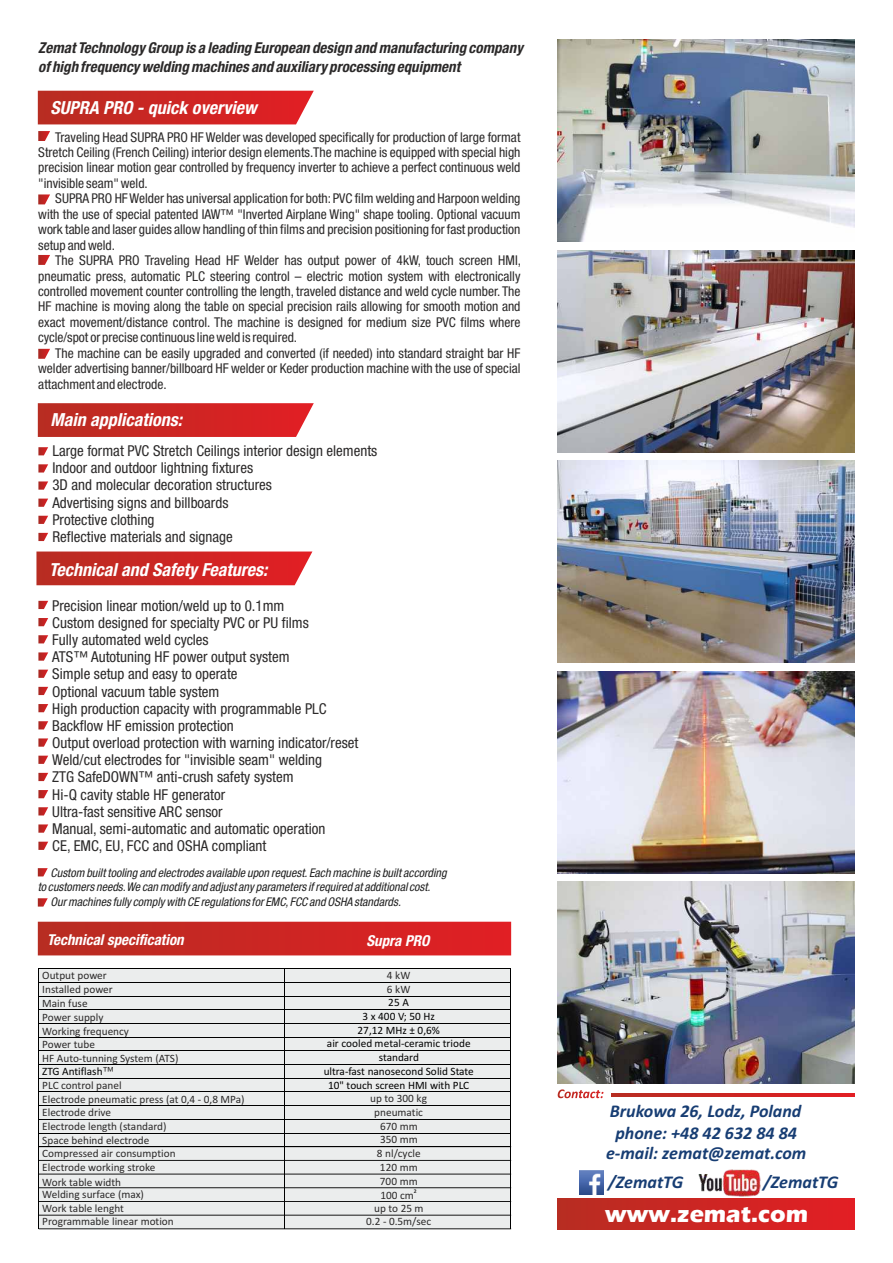
<style>
.page{position:relative;width:893px;height:1263px;background:#fff}
.page>*{position:absolute;margin:0;border:0;box-sizing:border-box;transform-origin:0 0}
.t1{font:700 24px "Eras ITC";color:#fff}
.t2{font:italic 700 18px/19.5px "Calibri";color:#173d73;text-align:center}
.t3{font:italic 700 condensed 18px "Helvetica Neue LT Pro";color:#fff}
.t4{font:condensed 15px/17.1px "Helvetica Neue LT Pro";color:#2b2929}
.t5{font:italic 700 condensed 15px/18.5px "Helvetica Neue LT Pro";color:#2b2929}
.t6{font:italic 700 condensed 15px "Helvetica Neue LT Pro";color:#fff}
.t7{font:condensed 13.5px/15.5px "Helvetica Neue LT Pro";color:#2b2929;text-align:justify}
.t8{font:italic condensed 12px "Helvetica Neue LT Pro";color:#212121}
.t9{font:11.25px/13.8px "Calibri";color:#2b2929}
.t10{font:11.25px/13.6px "Calibri";color:#000;text-align:center}
.t11{font:700 5.7px "Calibri";color:#2b2929}
.s1{color:#000}
.s2{font-family:"Helvetica Neue LT Pro";font-stretch:condensed}
</style>
<div class="page">
<img style="left:557px;top:671px;width:298px;height:202px">
<svg style="left:38px;top:91px;width:276px;height:33px;background:#cd2c29"></svg>
<svg style="left:38px;top:403px;width:276px;height:34px;background:#ce2d2b"></svg>
<svg style="left:38px;top:447px;width:10px;height:8px"></svg>
<svg style="left:38px;top:464px;width:10px;height:8px"></svg>
<svg style="left:38px;top:481px;width:10px;height:9px"></svg>
<svg style="left:36px;top:551px;width:276px;height:34px;background:#ce2f2d"></svg>
<img style="left:698px;top:1169px;width:62px;height:27px">
<svg style="left:611px;top:1093px;width:244px;height:3px"></svg>
<div style="left:557px;top:1199px;width:298px;height:30px;background:linear-gradient(to right,#b72d22,#e21e24)"></div>
<svg style="left:557px;top:1089px;width:47px;height:10px"></svg>
<img style="left:579px;top:1170px;width:24px;height:24px">
<svg style="left:38px;top:868px;width:10px;height:8px"></svg>
<svg style="left:38px;top:898px;width:10px;height:8px"></svg>
<svg style="left:38px;top:601px;width:10px;height:8px"></svg>
<svg style="left:38px;top:618px;width:11px;height:8px"></svg>
<svg style="left:38px;top:635px;width:11px;height:8px"></svg>
<svg style="left:38px;top:652px;width:11px;height:9px"></svg>
<svg style="left:38px;top:670px;width:10px;height:8px"></svg>
<svg style="left:38px;top:687px;width:10px;height:8px"></svg>
<svg style="left:38px;top:704px;width:11px;height:8px"></svg>
<svg style="left:38px;top:721px;width:11px;height:8px"></svg>
<svg style="left:38px;top:738px;width:11px;height:9px"></svg>
<svg style="left:38px;top:756px;width:10px;height:8px"></svg>
<svg style="left:38px;top:773px;width:10px;height:8px"></svg>
<svg style="left:38px;top:349px;width:12px;height:10px"></svg>
<svg style="left:38px;top:255px;width:12px;height:10px"></svg>
<svg style="left:38px;top:131px;width:12px;height:10px"></svg>
<svg style="left:38px;top:922px;width:473px;height:33px;background:#cc2522"></svg>
<div style="left:39px;top:968px;width:471px;height:260px;background:#ebeded"></div>
<hr style="left:38px;top:968px;width:1px;height:260px;background:#000">
<hr style="left:284px;top:969px;width:1px;height:259px;background:#000">
<hr style="left:510px;top:969px;width:1px;height:259px;background:#000">
<hr style="left:39px;top:968px;width:472px;height:1px;background:#000">
<hr style="left:39px;top:982px;width:472px;height:1px;background:#000">
<hr style="left:39px;top:995px;width:472px;height:1px;background:#000">
<hr style="left:39px;top:1009px;width:472px;height:1px;background:#000">
<hr style="left:39px;top:1023px;width:472px;height:1px;background:#000">
<hr style="left:39px;top:1037px;width:472px;height:1px;background:#000">
<hr style="left:39px;top:1050px;width:472px;height:1px;background:#000">
<hr style="left:39px;top:1064px;width:472px;height:1px;background:#000">
<hr style="left:39px;top:1078px;width:472px;height:1px;background:#000">
<hr style="left:39px;top:1091px;width:472px;height:1px;background:#000">
<hr style="left:39px;top:1105px;width:472px;height:1px;background:#000">
<hr style="left:39px;top:1119px;width:472px;height:1px;background:#000">
<hr style="left:39px;top:1132px;width:472px;height:1px;background:#000">
<hr style="left:39px;top:1146px;width:472px;height:1px;background:#000">
<svg style="left:39px;top:1160px;width:471px;height:1px"></svg>
<svg style="left:39px;top:1173px;width:471px;height:1px"></svg>
<svg style="left:39px;top:1187px;width:471px;height:1px"></svg>
<svg style="left:39px;top:1201px;width:471px;height:1px"></svg>
<svg style="left:39px;top:1215px;width:471px;height:1px"></svg>
<svg style="left:39px;top:1228px;width:472px;height:1px"></svg>
<svg style="left:38px;top:790px;width:11px;height:8px"></svg>
<svg style="left:38px;top:807px;width:11px;height:8px"></svg>
<svg style="left:38px;top:499px;width:10px;height:8px"></svg>
<svg style="left:38px;top:516px;width:10px;height:8px"></svg>
<svg style="left:38px;top:533px;width:10px;height:8px"></svg>
<svg style="left:38px;top:824px;width:11px;height:9px"></svg>
<svg style="left:38px;top:842px;width:10px;height:8px"></svg>
<img style="left:557px;top:250px;width:298px;height:202px">
<img style="left:557px;top:40px;width:298px;height:202px">
<img style="left:557px;top:882px;width:298px;height:202px">
<img style="left:557px;top:461px;width:298px;height:202px">
<svg style="left:38px;top:194px;width:12px;height:10px"></svg>
<p class="t5" style="left:38px;top:41px;width:486px">Zemat Technology Group is a leading European design and manufacturing company of high frequency welding machines and auxiliary processing equipment</p>
<h2 class="t3" style="left:51px;top:101px;width:208px">SUPRA PRO - quick overview</h2>
<p class="t7" style="left:38px;top:131px;width:484px;text-indent:17px">Traveling Head SUPRA PRO HF Welder was developed specifically for production of large format Stretch Ceiling (French Ceiling) interior design elements.The machine is equipped with special high precision linear motion gear controlled by frequency inverter to achieve a perfect continuous weld "invisible seam" weld.</p>
<p class="t7" style="left:38px;top:193px;width:484px;text-indent:17px">SUPRA PRO HF Welder has universal application for both: PVC film welding and Harpoon welding with the use of special patented IAW™ "Inverted Airplane Wing" shape tooling. Optional vacuum work table and laser guides allow handling of thin films and precision positioning for fast production setup and weld.</p>
<p class="t7" style="left:38px;top:254px;width:484px;text-indent:17px">The SUPRA PRO Traveling Head HF Welder has output power of 4kW, touch screen HMI, pneumatic press, automatic PLC steering control – electric motion system with electronically controlled movement counter controlling the length, traveled distance and weld cycle number. The HF machine is moving along the table on special precision rails allowing for smooth motion and exact movement/distance control. The machine is designed for medium size PVC films where cycle/spot or precise continuous line weld is required.</p>
<p class="t7" style="left:38px;top:347px;width:484px;text-indent:17px">The machine can be easily upgraded and converted (if needed) into standard straight bar HF welder advertising banner/billboard HF welder or Keder production machine with the use of special attachment and electrode.</p>
<h2 class="t3" style="left:51px;top:413px;width:133px">Main applications:</h2>
<p class="t4" style="left:52px;top:444px;width:326px">Large format PVC Stretch Ceilings interior design elements Indoor and outdoor lightning fixtures<br>3D and molecular decoration structures<br>Advertising signs and billboards<br>Protective clothing<br>Reflective materials and signage</p>
<h2 class="t3" style="left:49px;top:563px;width:220px">Technical and Safety Features:</h2>
<p class="t4" style="left:52px;top:599px;width:308px">Precision linear motion/weld up to 0.1mm<br>Custom designed for specialty PVC or PU films<br>Fully automated weld cycles<br>ATS™ Autotuning HF power output system<br>Simple setup and easy to operate<br>Optional vacuum table system<br>High production capacity with programmable PLC Backflow HF emission protection<br>Output overload protection with warning indicator/reset Weld/cut electrodes for "invisible seam" welding<br>ZTG SafeDOWN™ anti-crush safety system<br>Hi-Q cavity stable HF generator<br>Ultra-fast sensitive ARC sensor<br>Manual, semi-automatic and automatic operation<br>CE, EMC, EU, FCC and OSHA compliant</p>
<p class="t8" style="left:51px;top:868px;width:398px">Custom built tooling and electrodes available upon request.Each machine is built according</p>
<p class="t8" style="left:38px;top:883px;width:394px">to customers needs.We can modify and adjust any parameters if required at additional cost.</p>
<p class="t8" style="left:51px;top:897px;width:352px">Our machines fully comply with CE regulations for EMC,FCC and OSHA standards.</p>
<p class="t6" style="left:47px;top:935px;width:138px">Technical specification</p>
<p class="t6" style="left:366px;top:935px;width:65px">Supra PRO</p>
<p class="t9" style="left:387px;top:969px;width:25px">4 kW<br>6 kW</p>
<p class="t10" style="left:324px;top:997px;width:152px">25 A<br>3 x 400 V; 50 Hz<br>27,12 MHz ± 0,6%<br>air cooled metal-ceramic triode standard<br>ultra-fast nanosecond Solid State<br>10" touch screen HMI with PLC</p>
<p class="t9" style="left:370px;top:1092px;width:58px">up to 300 kg</p>
<p class="t9" style="left:42px;top:969px;width:204px">Output power<br>Installed power<br>Main fuse<br>Power supply<br>Working frequency<br>Power tube<br>HF Auto-tunning System (ATS)<br><span class="s1">ZTG Antiflash</span><span class="s2">™<br></span>PLC control panel<br>Electrode pneumatic press (at 0,4 - 0,8 MPa)</p>
<p class="t9" style="left:42px;top:1107px;width:126px">Electrode drive<br>Electrode length (standard)<br>Space behind electrode</p>
<p class="t9" style="left:374px;top:1106px;width:50px;text-align:center">pneumatic<br>670 mm<br>350 mm</p>
<p class="t9" style="left:42px;top:1147px;width:135px">Compressed air consumption<br>Electrode working stroke<br>Work table width</p>
<p class="t9" style="left:42px;top:1188px;width:103px">Welding surface (max)</p>
<p class="t9" style="left:377px;top:1147px;width:45px">8 nl/cycle<br>120 mm<br>700 mm</p>
<p class="t11" style="left:414px;top:1189px;width:4px">2</p>
<p class="t9" style="left:380px;top:1189px;width:35px">100 cm</p>
<p class="t9" style="left:42px;top:1202px;width:83px">Work table lenght</p>
<p class="t9" style="left:374px;top:1202px;width:51px">up to 25 m</p>
<p class="t9" style="left:42px;top:1215px;width:133px">Programmable linear motion</p>
<p class="t9" style="left:366px;top:1215px;width:66px">0.2 - 0.5m/sec</p>
<h2 class="t2" style="left:610px;top:1102px;width:193px">Brukowa 26, Lodz, Poland</h2>
<h2 class="t2" style="left:606px;top:1125px;width:202px">phone: +48 42 632 84 84 e-mail: zemat@zemat.com</h2>
<h2 class="t2" style="left:608px;top:1174px;width:77px">/ZematTG</h2>
<h2 class="t2" style="left:763px;top:1174px;width:77px">/ZematTG</h2>
<h1 class="t1" style="left:605px;top:1205px;width:205px">www.zemat.com</h1>
</div>
